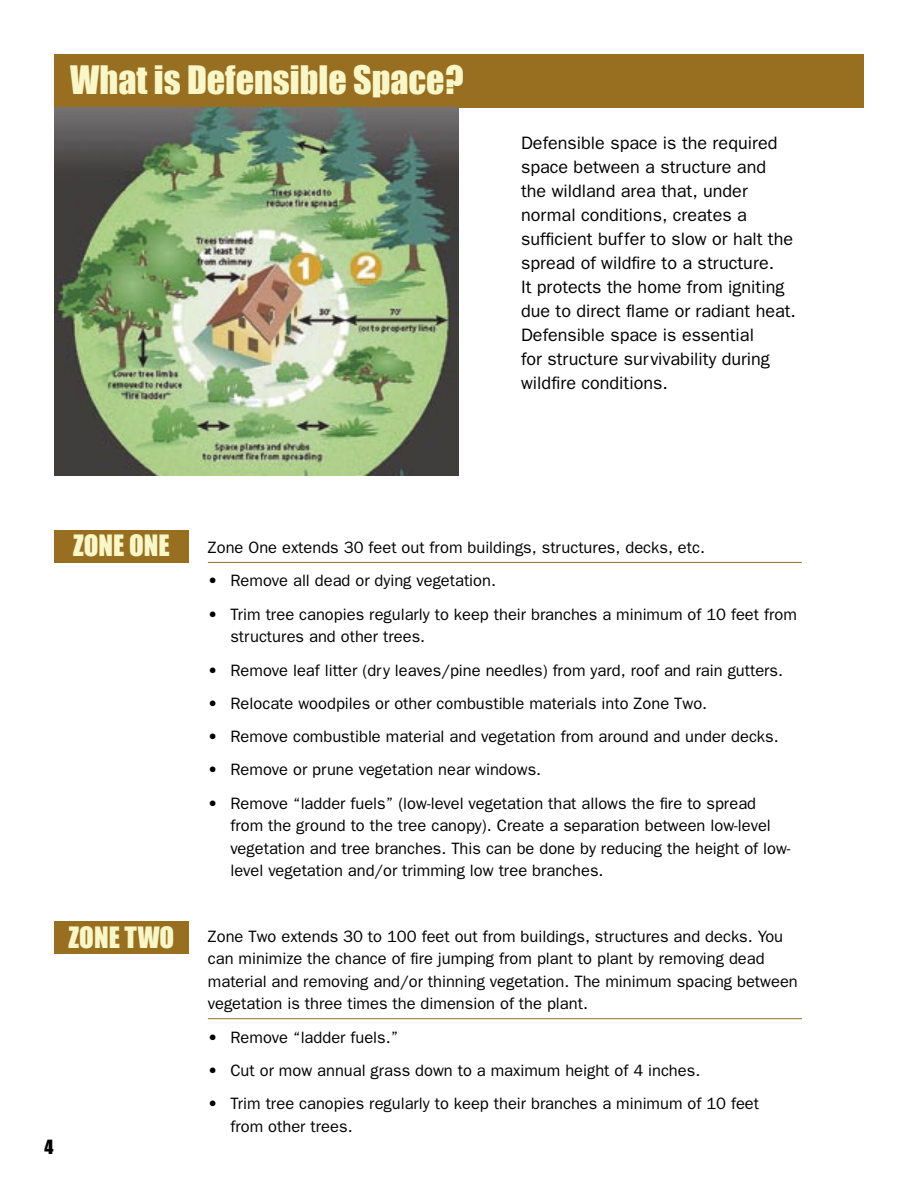
<style>
.page{position:relative;width:918px;height:1188px;background:#fff}
.page>*{position:absolute;margin:0;border:0;box-sizing:border-box;transform-origin:0 0}
.t1{font:36px "Impact";color:#f9f7c7}
.t2{font:27px "Impact";color:#f9f7c7}
.t3{font:18px/24px "Franklin Gothic";color:#000}
.t4{font:18px "Impact";color:#000}
.t5{font:16.5px/22.5px "Franklin Gothic";color:#000}
</style>
<div class="page">
<div style="left:54px;top:54px;width:810px;height:54px;background:#986f20"></div>
<hr style="left:208px;top:562px;width:594px;height:1px;background:#986f20">
<hr style="left:208px;top:1018px;width:594px;height:1px;background:#986f20">
<img style="left:54px;top:108px;width:405px;height:367px">
<div style="left:54px;top:530px;width:135px;height:33px;background:#986f20"></div>
<div style="left:54px;top:922px;width:135px;height:32px;background:#986f20"></div>
<p class="t1" style="left:70px;top:58px;width:395px">What is Defensible Space?</p>
<p class="t3" style="left:521px;top:131px;width:276px">Defensible space is the required space between a structure and<br>the wildland area that, under normal conditions, creates a sufficient buffer to slow or halt the spread of wildfire to a structure.<br>It protects the home from igniting due to direct flame or radiant heat.<br>Defensible space is essential<br>for structure survivability during wildfire conditions.</p>
<p class="t2" style="left:73px;top:529px;width:98px">ZONE ONE</p>
<p class="t2" style="left:69px;top:920px;width:107px">ZONE TWO</p>
<p class="t4" style="left:44px;top:1135px;width:10px">4</p>
<p class="t5" style="left:208px;top:536px;width:499px">Zone One extends 30 feet out from buildings, structures, decks, etc.</p>
<p class="t5" style="left:208px;top:569px;width:290px">• Remove all dead or dying vegetation.</p>
<p class="t5" style="left:230px;top:603px;width:568px;text-indent:-22px">• Trim tree canopies regularly to keep their branches a minimum of 10 feet from structures and other trees.</p>
<p class="t5" style="left:208px;top:658px;width:577px">• Remove leaf litter (dry leaves/pine needles) from yard, roof and rain gutters.</p>
<p class="t5" style="left:208px;top:692px;width:501px">• Relocate woodpiles or other combustible materials into Zone Two.</p>
<p class="t5" style="left:208px;top:725px;width:572px">• Remove combustible material and vegetation from around and under decks.</p>
<p class="t5" style="left:208px;top:758px;width:335px">• Remove or prune vegetation near windows.</p>
<p class="t5" style="left:230px;top:792px;width:562px;text-indent:-22px">• Remove “ladder fuels” (low-level vegetation that allows the fire to spread from the ground to the tree canopy). Create a separation between low-level vegetation and tree branches. This can be done by reducing the height of low&shy;level vegetation and/or trimming low tree branches.</p>
<p class="t5" style="left:208px;top:925px;width:591px">Zone Two extends 30 to 100 feet out from buildings, structures and decks. You can minimize the chance of fire jumping from plant to plant by removing dead material and removing and/or thinning vegetation. The minimum spacing between vegetation is three times the dimension of the plant.</p>
<p class="t5" style="left:208px;top:1026px;width:192px">• Remove “ladder fuels.”</p>
<p class="t5" style="left:208px;top:1059px;width:494px">• Cut or mow annual grass down to a maximum height of 4 inches.</p>
<p class="t5" style="left:230px;top:1092px;width:530px;text-indent:-22px">• Trim tree canopies regularly to keep their branches a minimum of 10 feet from other trees.</p>
</div>
